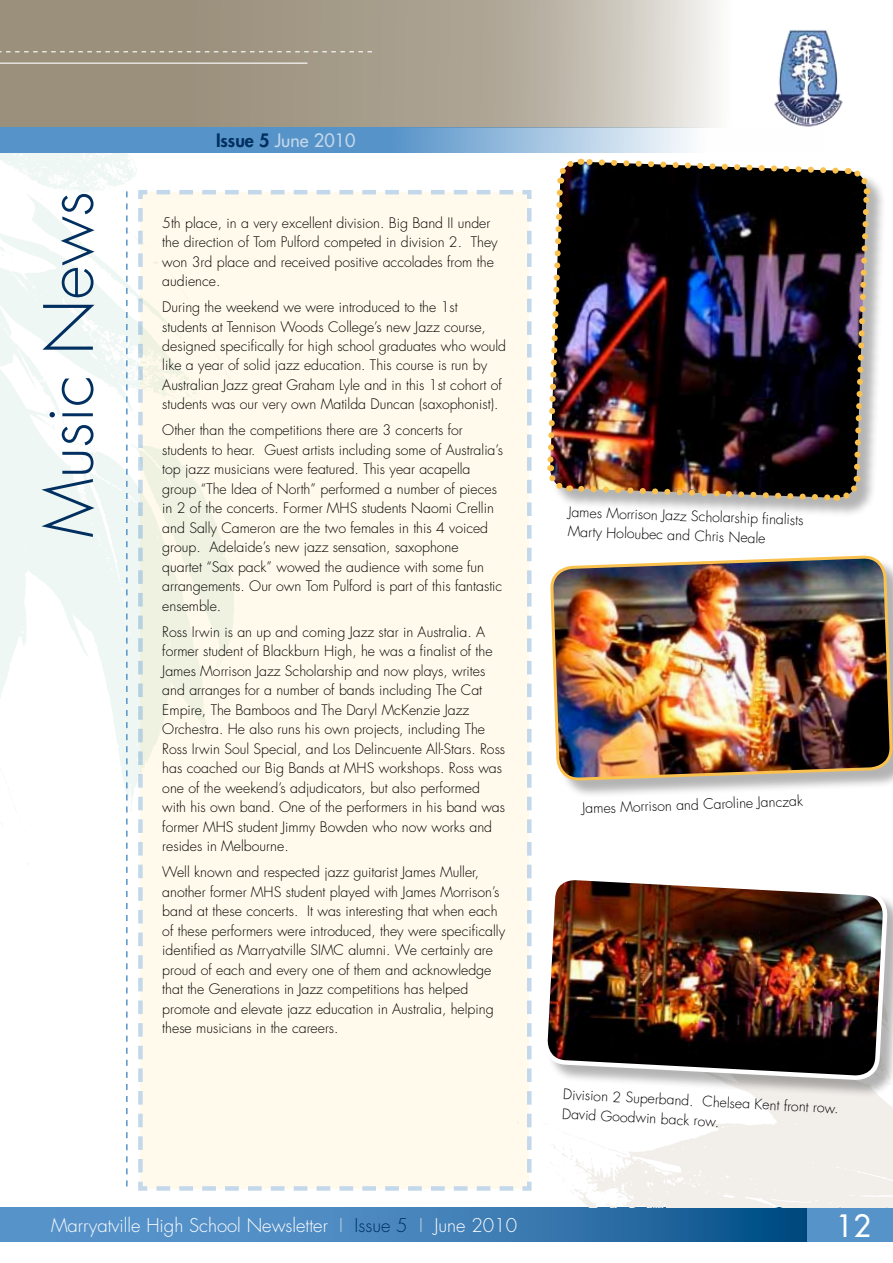
<style>
.page{position:relative;width:893px;height:1263px;background:#fff}
.page>*{position:absolute;margin:0;border:0;box-sizing:border-box;transform-origin:0 0}
.t1{font:300 66px "Futura";color:#002f60}
.t2{font:30px "Futura";color:#fff}
.t3{font:300 18.45px "Futura";color:#fff}
.t4{font:18px "Futura";color:#c3d8ea}
.t5{font:300 14.1px/19.5px "Futura";color:#000}
.s1{font-weight:800;color:#002f60}
.s2{color:#c3d8ea}
.s3{color:#002f60}
</style>
<div class="page">
<svg style="left:0;top:1208px;width:807px;height:34px;background:#3e7eb5"></svg>
<div style="left:807px;top:1208px;width:86px;height:34px;background:#5693c9"></div>
<img style="left:825px;top:30px;width:18px;height:92px">
<svg style="left:0;top:0;width:825px;height:128px;background:#b4ada1"></svg>
<svg style="left:0;top:128px;width:690px;height:25px;background:#78a8d3"></svg>
<hr style="left:0;top:63px;width:307px;height:1px;background:#fff">
<svg style="left:0;top:51px;width:372px;height:1px"></svg>
<svg style="left:126px;top:191px;width:2px;height:995px"></svg>
<svg style="left:137px;top:189px;width:395px;height:1002px;background:#fdf9ea"></svg>
<div style="left:549px;top:161px;width:338px;height:357px;background:#000;opacity:.3"></div>
<img style="left:547px;top:158px;width:326px;height:346px">
<img style="left:551px;top:556px;width:341px;height:227px">
<img style="left:541px;top:744px;width:349px;height:468px">
<h1 class="t1" style="left:29px;top:538px;width:348px;rotate:-90deg">Music News</h1>
<p class="t4" style="left:216px;top:128px;width:141px"><span class="s1">Issue 5</span> June 2010</p>
<p class="t5" style="left:162px;top:213px;width:337px">5th place, in a very excellent division. Big Band II under the direction of Tom Pulford competed in division 2. They won 3rd place and received positive accolades from the audience.</p>
<p class="t5" style="left:162px;top:297px;width:345px">During the weekend we were introduced to the 1st students at Tennison Woods College’s new Jazz course, designed specifically for high school graduates who would like a year of solid jazz education. This course is run by Australian Jazz great Graham Lyle and in this 1st cohort of students was our very own Matilda Duncan (saxophonist).</p>
<p class="t5" style="left:162px;top:421px;width:342px">Other than the competitions there are 3 concerts for students to hear. Guest artists including some of Australia’s top jazz musicians were featured. This year acapella group “The Idea of North” performed a number of pieces in 2 of the concerts. Former MHS students Naomi Crellin and Sally Cameron are the two females in this 4 voiced group. Adelaide’s new jazz sensation, saxophone<br>quartet “Sax pack” wowed the audience with some fun arrangements. Our own Tom Pulford is part of this fantastic ensemble.</p>
<p class="t5" style="left:162px;top:622px;width:344px">Ross Irwin is an up and coming Jazz star in Australia. A former student of Blackburn High, he was a finalist of the James Morrison Jazz Scholarship and now plays, writes and arranges for a number of bands including The Cat Empire, The Bamboos and The Daryl McKenzie Jazz Orchestra. He also runs his own projects, including The Ross Irwin Soul Special, and Los Delincuente All-Stars. Ross has coached our Big Bands at MHS workshops. Ross was one of the weekend’s adjudicators, but also performed with his own band. One of the performers in his band was former MHS student Jimmy Bowden who now works and resides in Melbourne.</p>
<p class="t5" style="left:162px;top:863px;width:344px">Well known and respected jazz guitarist James Muller, another former MHS student played with James Morrison’s band at these concerts. It was interesting that when each of these performers were introduced, they were specifically identified as Marryatville SIMC alumni. We certainly are proud of each and every one of them and acknowledge that the Generations in Jazz competitions has helped promote and elevate jazz education in Australia, helping these musicians in the careers.</p>
<p class="t5" style="left:569px;top:502px;width:237px;rotate:2deg">James Morrison Jazz Scholarship fi nalists<br>Marty Holoubec and Chris Neale</p>
<p class="t5" style="left:582px;top:799px;width:222px;rotate:-2deg">James Morrison and Caroline Janczak</p>
<p class="t5" style="left:564px;top:1084px;width:278px;rotate:3deg">Division 2 Superband. Chelsea Kent front row.<br>David Goodwin back row.</p>
<h3 class="t3" style="left:51px;top:1214px;width:468px">Marryatville High School Newsletter <span class="s2">I</span> <span class="s3">Issue 5</span> <span class="s2">I</span> June 2010</h3>
<h2 class="t2" style="left:836px;top:1206px;width:36px">12</h2>
</div>
